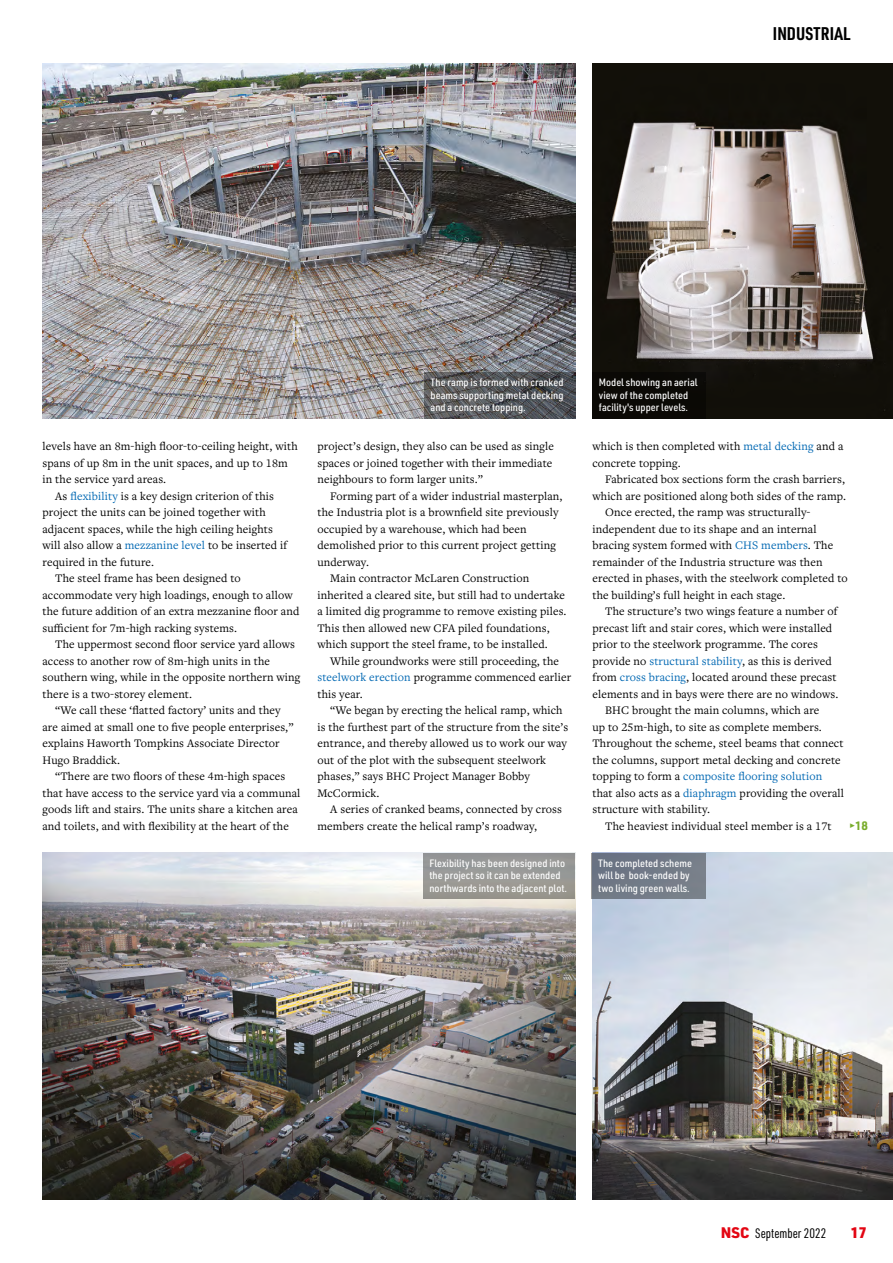
<style>
.page{position:relative;width:893px;height:1263px;background:#fff}
.page>*{position:absolute;margin:0;border:0;box-sizing:border-box;transform-origin:0 0}
.t1{font:700 18px "URWDIN Cond";letter-spacing:.005em;color:#000}
.t2{font:900 15px "URWDIN";color:#e30613}
.t3{font:13.5px "URWDIN Cond";color:#000}
.t4{font:12px/16.5px "Freight Text Pro";letter-spacing:.01em;color:#000}
.t5{font:12px "Freight Text Pro";letter-spacing:.01em;color:#0068b3}
.t6{font:700 12px "URWDIN";color:#79ac2c}
.t7{font:500 10.5px/12.6px "URWDIN Semi Cond";color:#fff}
.s1{color:#0068b3}
.s2{color:#000}
.s3{font-weight:400}
.s4{font-family:"URWDIN";font-weight:900;font-size:15px;color:#e30613}
</style>
<div class="page">
<img style="left:43px;top:64px;width:532px;height:354px">
<img style="left:592px;top:64px;width:301px;height:354px">
<img style="left:43px;top:853px;width:532px;height:346px">
<img style="left:592px;top:853px;width:301px;height:346px">
<svg style="left:424px;top:372px;width:151px;height:46px;background:#535457"></svg>
<div style="left:592px;top:372px;width:114px;height:46px;background:#0b0905"></div>
<div style="left:423px;top:853px;width:152px;height:45px;background:#9d9d9c"></div>
<div style="left:592px;top:853px;width:114px;height:45px;background:#727b87"></div>
<h1 class="t1" style="left:773px;top:22px;width:79px">INDUSTRIAL</h1>
<p class="t4" style="left:43px;top:437px;width:257px">levels have an 8m-high floor-to-ceiling height, with</p>
<p class="t4" style="left:43px;top:454px;width:247px">spans of up 8m in the unit spaces, and up to 18m</p>
<p class="t4" style="left:43px;top:470px;width:125px">in the service yard areas.</p>
<p class="t4" style="left:55px;top:487px;width:220px">As <span class="s1">flexibility</span> is a key design criterion of this</p>
<p class="t4" style="left:43px;top:503px;width:225px">project the units can be joined together with</p>
<p class="t4" style="left:43px;top:520px;width:232px">adjacent spaces, while the high ceiling heights</p>
<p class="t4" style="left:43px;top:536px;width:246px">will also allow a <span class="s1">mezzanine level</span> to be inserted if</p>
<p class="t4" style="left:43px;top:553px;width:113px">required in the future.</p>
<p class="t4" style="left:55px;top:569px;width:187px">The steel frame has been designed to</p>
<p class="t4" style="left:43px;top:586px;width:252px">accommodate very high loadings, enough to allow</p>
<p class="t4" style="left:43px;top:602px;width:258px">the future addition of an extra mezzanine floor and</p>
<p class="t4" style="left:43px;top:619px;width:196px">sufficient for 7m-high racking systems.</p>
<p class="t4" style="left:55px;top:635px;width:241px">The uppermost second floor service yard allows</p>
<p class="t4" style="left:43px;top:652px;width:229px">access to another row of 8m-high units in the</p>
<p class="t4" style="left:43px;top:668px;width:259px">southern wing, while in the opposite northern wing</p>
<p class="t4" style="left:43px;top:685px;width:151px">there is a two-storey element.</p>
<p class="t4" style="left:55px;top:701px;width:227px">“We call these ‘flatted factory’ units and they</p>
<p class="t4" style="left:43px;top:718px;width:252px">are aimed at small one to five people enterprises,”</p>
<p class="t4" style="left:43px;top:734px;width:239px">explains Haworth Tompkins Associate Director</p>
<p class="t4" style="left:43px;top:751px;width:79px">Hugo Braddick.</p>
<p class="t4" style="left:55px;top:767px;width:232px">“There are two floors of these 4m-high spaces</p>
<p class="t4" style="left:43px;top:784px;width:259px">that have access to the service yard via a communal</p>
<p class="t4" style="left:43px;top:800px;width:257px">goods lift and stairs. The units share a kitchen area</p>
<p class="t4" style="left:43px;top:817px;width:248px">and toilets, and with flexibility at the heart of the</p>
<p class="t7" style="left:431px;top:376px;width:134px;text-align:justify">The ramp is formed with cranked beams supporting metal decking and a concrete topping.</p>
<p class="t7" style="left:599px;top:376px;width:100px">Model showing an aerial view of the completed facility's upper levels.</p>
<p class="t4" style="left:317px;top:437px;width:238px">project’s design, they also can be used as single spaces or joined together with their immediate neighbours to form larger units.”</p>
<p class="t4" style="left:330px;top:487px;width:234px">Forming part of a wider industrial masterplan,</p>
<p class="t4" style="left:317px;top:503px;width:242px">the Industria plot is a brownfield site previously</p>
<p class="t4" style="left:317px;top:520px;width:211px">occupied by a warehouse, which had been</p>
<p class="t4" style="left:317px;top:536px;width:240px">demolished prior to this current project getting</p>
<p class="t4" style="left:317px;top:553px;width:53px">underway.</p>
<p class="t4" style="left:330px;top:569px;width:200px">Main contractor McLaren Construction</p>
<p class="t4" style="left:317px;top:586px;width:249px">inherited a cleared site, but still had to undertake</p>
<p class="t4" style="left:317px;top:602px;width:251px">a limited dig programme to remove existing piles.</p>
<p class="t4" style="left:317px;top:619px;width:234px">This then allowed new CFA piled foundations,</p>
<p class="t4" style="left:317px;top:635px;width:232px">which support the steel frame, to be installed.</p>
<p class="t4" style="left:330px;top:652px;width:230px">While groundworks were still proceeding, the</p>
<p class="t4" style="left:317px;top:668px;width:255px"><span class="s1">steelwork erection</span> programme commenced earlier</p>
<p class="t4" style="left:317px;top:685px;width:47px">this year.</p>
<p class="t4" style="left:330px;top:701px;width:234px">“We began by erecting the helical ramp, which</p>
<p class="t4" style="left:317px;top:718px;width:252px">is the furthest part of the structure from the site’s</p>
<p class="t4" style="left:317px;top:734px;width:251px">entrance, and thereby allowed us to work our way</p>
<p class="t4" style="left:317px;top:751px;width:230px">out of the plot with the subsequent steelwork</p>
<p class="t4" style="left:317px;top:767px;width:214px">phases,” says BHC Project Manager Bobby</p>
<p class="t4" style="left:317px;top:784px;width:63px">McCormick.</p>
<p class="t4" style="left:330px;top:800px;width:233px">A series of cranked beams, connected by cross</p>
<p class="t4" style="left:317px;top:817px;width:221px">members create the helical ramp’s roadway,</p>
<p class="t4" style="left:592px;top:437px;width:252px">which is then completed with <span class="s1">metal decking</span> and a concrete topping.</p>
<p class="t4" style="left:605px;top:470px;width:241px">Fabricated box sections form the crash barriers,</p>
<p class="t4" style="left:592px;top:487px;width:255px">which are positioned along both sides of the ramp.</p>
<p class="t4" style="left:605px;top:503px;width:207px">Once erected, the ramp was structurally-</p>
<p class="t4" style="left:592px;top:520px;width:226px">independent due to its shape and an internal</p>
<p class="t4" style="left:592px;top:536px;width:242px">bracing system formed with <span class="s1">CHS members</span>. The</p>
<p class="t4" style="left:592px;top:553px;width:232px">remainder of the Industria structure was then</p>
<p class="t4" style="left:592px;top:569px;width:257px">erected in phases, with the steelwork completed to</p>
<p class="t4" style="left:592px;top:586px;width:194px">the building’s full height in each stage.</p>
<p class="t4" style="left:605px;top:602px;width:234px">The structure’s two wings feature a number of</p>
<p class="t4" style="left:592px;top:619px;width:241px">precast lift and stair cores, which were installed</p>
<p class="t4" style="left:592px;top:635px;width:227px">prior to the steelwork programme. The cores</p>
<p class="t4" style="left:592px;top:652px;width:241px">provide no <span class="s1">structural stability</span>, as this is derived</p>
<p class="t4" style="left:592px;top:668px;width:246px">from <span class="s1">cross bracing</span>, located around these precast</p>
<p class="t4" style="left:592px;top:685px;width:247px">elements and in bays were there are no windows.</p>
<p class="t4" style="left:605px;top:701px;width:216px">BHC brought the main columns, which are</p>
<p class="t4" style="left:592px;top:718px;width:231px">up to 25m-high, to site as complete members.</p>
<p class="t4" style="left:592px;top:734px;width:253px">Throughout the scheme, steel beams that connect</p>
<p class="t4" style="left:592px;top:751px;width:250px">the columns, support metal decking and concrete</p>
<p class="t5" style="left:592px;top:768px;width:231px"><span class="s2">topping to form a</span> composite flooring solution</p>
<p class="t4" style="left:592px;top:784px;width:253px">that also acts as a <span class="s1">diaphragm</span> providing the overall</p>
<p class="t4" style="left:592px;top:800px;width:119px">structure with stability.</p>
<p class="t4" style="left:605px;top:817px;width:228px">The heaviest individual steel member is a 17t</p>
<p class="t6" style="left:849px;top:817px;width:21px"><span class="s3">▸</span>18</p>
<p class="t7" style="left:429px;top:856px;width:139px">Flexibility has been designed into the project so it can be extended northwards into the adjacent plot.</p>
<p class="t7" style="left:598px;top:856px;width:95px">The completed scheme will be book-ended by two living green walls.</p>
<p class="t3" style="left:721px;top:1224px;width:107px"><span class="s4">NSC</span> September 2022</p>
<p class="t2" style="left:851px;top:1222px;width:18px">17</p>
</div>
